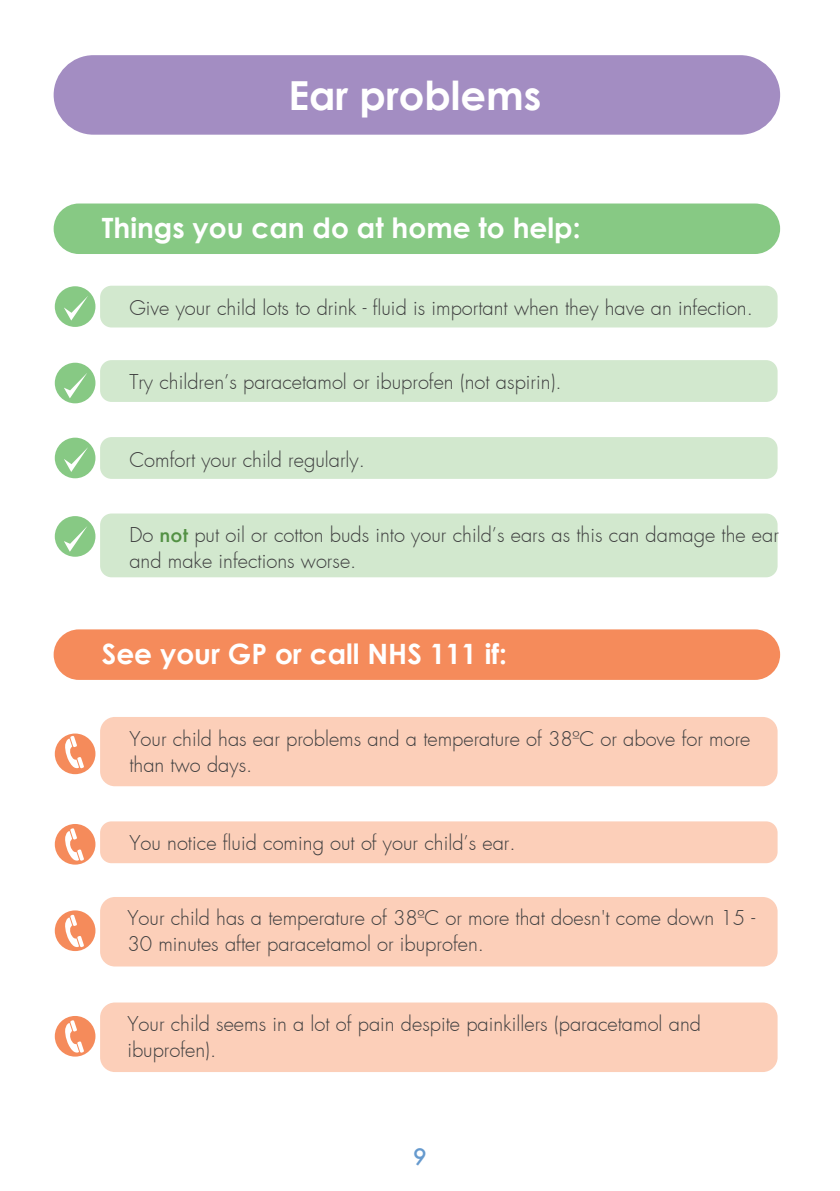
<style>
.page{position:relative;width:840px;height:1191px;background:#fff}
.page>*{position:absolute;margin:0;border:0;box-sizing:border-box;transform-origin:0 0}
.t1{font:700 40px "Century Gothic";color:#fff}
.t2{font:700 28px "Century Gothic";color:#fff}
.t3{font:500 22px "Futura";color:#669ace}
.t4{font:300 20px/26px "Futura";color:#3e3e3f}
.s1{font-weight:500;color:#539144}
</style>
<div class="page">
<div style="left:54px;top:55px;width:725px;height:80px;background:#a38dc2;border-radius:40px"></div>
<div style="left:54px;top:203px;width:725px;height:51px;background:#87c984;border-radius:25px"></div>
<div style="left:100px;top:286px;width:677px;height:41px;background:#d2e8ce;border-radius:11px"></div>
<div style="left:100px;top:360px;width:677px;height:42px;background:#d2e8ce;border-radius:11px"></div>
<div style="left:54px;top:629px;width:725px;height:51px;background:#f58b5b;border-radius:25px"></div>
<div style="left:55px;top:286px;width:40px;height:41px;background:#87c984;border-radius:50%"></div>
<div style="left:55px;top:363px;width:40px;height:40px;background:#87c984;border-radius:50%"></div>
<svg style="left:64px;top:296px;width:24px;height:24px"></svg>
<svg style="left:64px;top:373px;width:23px;height:25px"></svg>
<div style="left:100px;top:437px;width:677px;height:42px;background:#d2e8ce;border-radius:11px"></div>
<div style="left:100px;top:513px;width:677px;height:64px;background:#d2e8ce;border-radius:11px"></div>
<div style="left:55px;top:438px;width:40px;height:40px;background:#87c984;border-radius:50%"></div>
<div style="left:55px;top:516px;width:40px;height:41px;background:#87c984;border-radius:50%"></div>
<svg style="left:64px;top:447px;width:24px;height:25px"></svg>
<svg style="left:64px;top:526px;width:23px;height:26px"></svg>
<div style="left:100px;top:717px;width:677px;height:69px;background:#fccfb9;border-radius:15px"></div>
<div style="left:100px;top:821px;width:677px;height:42px;background:#fccfb9;border-radius:11px"></div>
<div style="left:55px;top:733px;width:40px;height:41px;background:#f58b5b;border-radius:50%"></div>
<div style="left:55px;top:824px;width:40px;height:40px;background:#f58b5b;border-radius:50%"></div>
<div style="left:100px;top:897px;width:677px;height:69px;background:#fccfb9;border-radius:15px"></div>
<div style="left:55px;top:910px;width:40px;height:41px;background:#f58b5b;border-radius:50%"></div>
<div style="left:100px;top:1002px;width:677px;height:70px;background:#fccfb9;border-radius:15px"></div>
<div style="left:55px;top:1016px;width:40px;height:40px;background:#f58b5b;border-radius:50%"></div>
<svg style="left:65px;top:735px;width:19px;height:34px"></svg>
<svg style="left:65px;top:828px;width:19px;height:36px"></svg>
<svg style="left:65px;top:914px;width:19px;height:36px"></svg>
<svg style="left:65px;top:1020px;width:19px;height:36px"></svg>
<h1 class="t1" style="left:288px;top:70px;width:254px">Ear problems</h1>
<h2 class="t2" style="left:102px;top:210px;width:480px">Things you can do at home to help:</h2>
<p class="t4" style="left:129px;top:296px;width:624px">Give your child lots to drink - fluid is important when they have an infection.</p>
<p class="t4" style="left:129px;top:370px;width:433px">Try children’s paracetamol or ibuprofen (not aspirin).</p>
<p class="t4" style="left:129px;top:448px;width:237px">Comfort your child regularly.</p>
<p class="t4" style="left:129px;top:523px;width:650px">Do <span class="s1">not</span> put oil or cotton buds into your child’s ears as this can damage the ear and make infections worse.</p>
<h2 class="t2" style="left:102px;top:636px;width:406px">See your GP or call NHS 111 if:</h2>
<p class="t4" style="left:129px;top:727px;width:622px">Your child has ear problems and a temperature of 38ºC or above for more than two days.</p>
<p class="t4" style="left:129px;top:831px;width:387px">You notice fluid coming out of your child’s ear.</p>
<p class="t4" style="left:127px;top:906px;width:629px">Your child has a temperature of 38ºC or more that doesn't come down 15 -<br>30 minutes after paracetamol or ibuprofen.</p>
<p class="t4" style="left:127px;top:1012px;width:575px">Your child seems in a lot of pain despite painkillers (paracetamol and ibuprofen).</p>
<p class="t3" style="left:413px;top:1142px;width:15px">9</p>
</div>
